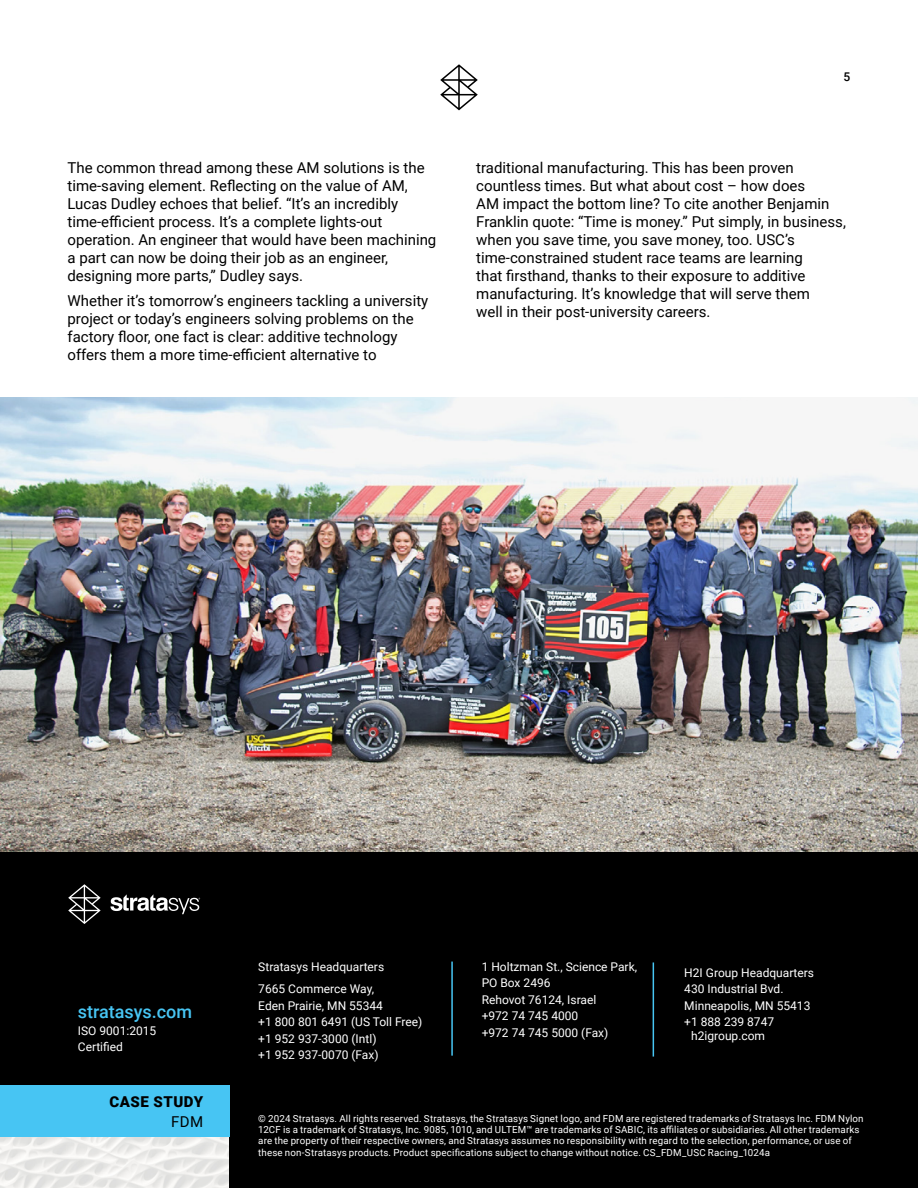
<style>
.page{position:relative;width:918px;height:1188px;background:#fff}
.page>*{position:absolute;margin:0;border:0;box-sizing:border-box;transform-origin:0 0}
.t1{font:500 18px "Roboto";color:#47c5f3}
.t2{font:15px/18px "Roboto";color:#000}
.t3{font:900 15px "Roboto";letter-spacing:.035em;color:#000}
.t4{font:12px/16.5px "Roboto";color:#fff}
.t5{font:500 12px "Roboto";color:#000}
.t6{font:9.75px/11.2px "Roboto";letter-spacing:.015em;color:#fff}
</style>
<div class="page">
<svg style="left:440px;top:64px;width:38px;height:46px"></svg>
<img style="left:0;top:1086px;width:230px;height:102px">
<div style="left:230px;top:851px;width:688px;height:337px;background:#000"></div>
<div style="left:0;top:851px;width:230px;height:235px;background:#000"></div>
<hr style="left:451px;top:962px;width:2px;height:94px;background:#47c5f3">
<div style="left:0;top:1086px;width:229px;height:51px;background:#47c5f3"></div>
<svg style="left:110px;top:894px;width:90px;height:20px"></svg>
<svg style="left:68px;top:884px;width:33px;height:40px"></svg>
<img style="left:0;top:397px;width:918px;height:454px">
<hr style="left:653px;top:962px;width:1px;height:95px;background:#47c5f3">
<p class="t2" style="left:68px;top:158px;width:370px">The common thread among these AM solutions is the time-saving element. Reflecting on the value of AM, Lucas Dudley echoes that belief. “It’s an incredibly time-efficient process. It’s a complete lights-out operation. An engineer that would have been machining a part can now be doing their job as an engineer, designing more parts,” Dudley says.</p>
<p class="t2" style="left:68px;top:291px;width:362px">Whether it’s tomorrow’s engineers tackling a university project or today’s engineers solving problems on the factory floor, one fact is clear: additive technology offers them a more time-efficient alternative to</p>
<p class="t5" style="left:843px;top:68px;width:8px">5</p>
<p class="t2" style="left:476px;top:158px;width:371px">traditional manufacturing. This has been proven countless times. But what about cost – how does<br>AM impact the bottom line? To cite another Benjamin Franklin quote: “Time is money.” Put simply, in business, when you save time, you save money, too. USC’s time-constrained student race teams are learning<br>that firsthand, thanks to their exposure to additive manufacturing. It’s knowledge that will serve them<br>well in their post-university careers.</p>
<p class="t1" style="left:78px;top:999px;width:116px">stratasys.com</p>
<p class="t4" style="left:78px;top:1022px;width:80px">ISO 9001:2015<br>Certified</p>
<p class="t4" style="left:258px;top:955px;width:127px;line-height:22.5px">Stratasys Headquarters<br>7665 Commerce Way,</p>
<p class="t4" style="left:258px;top:997px;width:166px">Eden Prairie, MN 55344<br>+1 800 801 6491 (US Toll Free) +1 952 937-3000 (Intl)<br>+1 952 937-0070 (Fax)</p>
<p class="t4" style="left:482px;top:958px;width:157px">1 Holtzman St., Science Park,<br>PO Box 2496<br>Rehovot 76124, Israel<br>+972 74 745 4000<br>+972 74 745 5000 (Fax)</p>
<p class="t4" style="left:684px;top:964px;width:131px">H2I Group Headquarters<br>430 Industrial Bvd.<br>Minneapolis, MN 55413 +1 888 239 8747</p>
<p class="t4" style="left:691px;top:1027px;width:76px">h2igroup.com</p>
<p class="t3" style="left:109px;top:1092px;width:95px">CASE STUDY</p>
<p class="t2" style="left:171px;top:1112px;width:34px">FDM</p>
<p class="t6" style="left:258px;top:1113px;width:607px">© 2024 Stratasys. All rights reserved. Stratasys, the Stratasys Signet logo, and FDM are registered trademarks of Stratasys Inc. FDM Nylon 12CF is a trademark of Stratasys, Inc. 9085, 1010, and ULTEM™ are trademarks of SABIC, its affiliates or subsidiaries. All other trademarks are the property of their respective owners, and Stratasys assumes no responsibility with regard to the selection, performance, or use of these non-Stratasys products. Product specifications subject to change without notice. CS_FDM_USC Racing_1024a</p>
</div>
